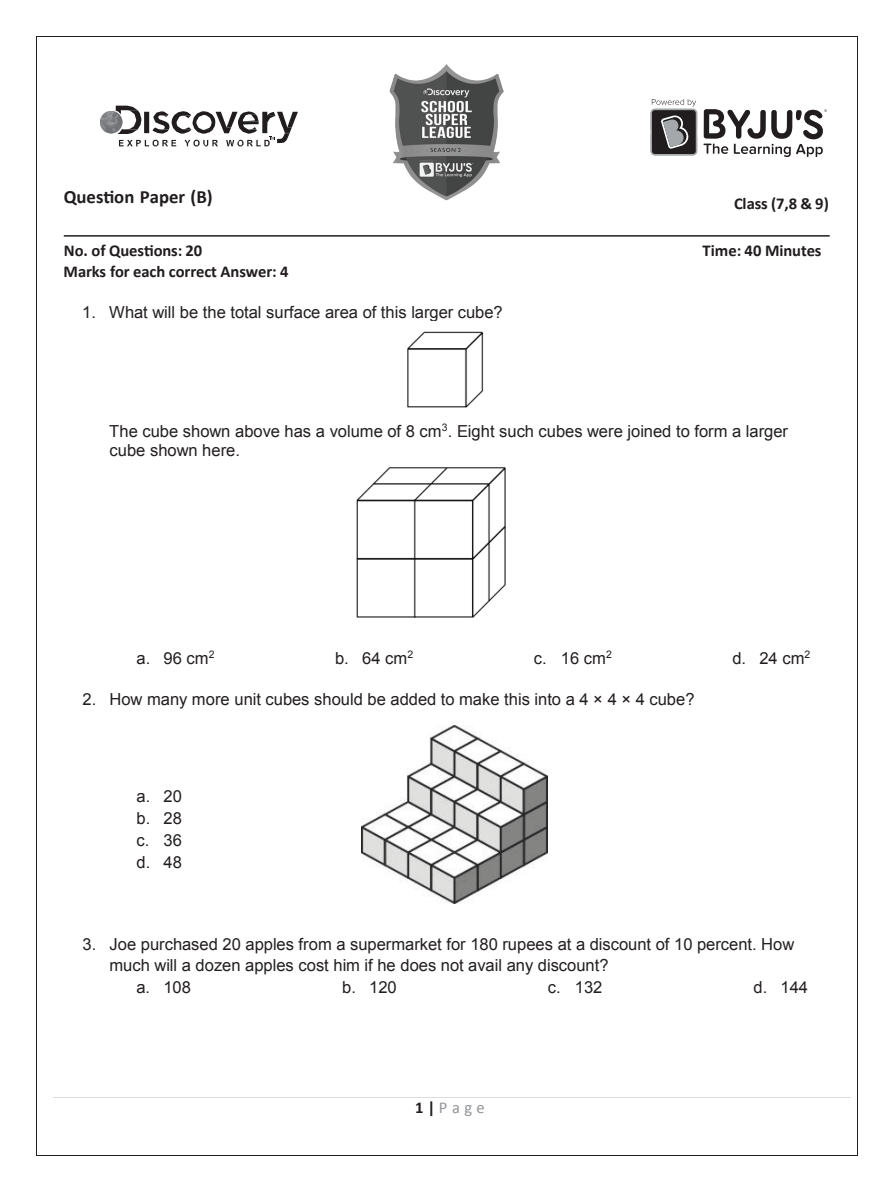
<style>
.page{position:relative;width:894px;height:1192px;background:#fff}
.page>*{position:absolute;margin:0;border:0;box-sizing:border-box;transform-origin:0 0}
.t1{font:700 18.75px "Calibri";letter-spacing:-.005em;color:#211d1e}
.t2{font:16.5px/21.9px "Arial";color:#231f20}
.t3{font:700 16.5px "Calibri";letter-spacing:-.005em;color:#211d1e}
.t4{font:16.5px "Calibri";color:#939598}
.s1{font-weight:700;color:#231f20}
</style>
<div class="page">
<hr style="left:53px;top:1096px;width:797px;height:1px;background:#dcdddf">
<img style="left:100px;top:111px;width:16px;height:23px">
<svg style="left:703px;top:109px;width:123px;height:48px"></svg>
<svg style="left:650px;top:99px;width:47px;height:56px;background:#6f6e6f"></svg>
<img style="left:389px;top:64px;width:114px;height:137px">
<img style="left:407px;top:331px;width:77px;height:77px">
<img style="left:356px;top:467px;width:150px;height:151px">
<svg style="left:116px;top:106px;width:182px;height:40px"></svg>
<hr style="left:64px;top:235px;width:765px;height:1px;background:#211d1e">
<hr style="left:37px;top:36px;width:820px;height:1px;background:#231f20">
<hr style="left:36px;top:37px;width:1px;height:1117px;background:#231f20">
<hr style="left:857px;top:37px;width:1px;height:1117px;background:#231f20">
<hr style="left:37px;top:1154px;width:820px;height:1px;background:#231f20">
<img style="left:361px;top:725px;width:186px;height:178px">
<p class="t1" style="left:64px;top:185px;width:150px">Question Paper (B)</p>
<p class="t3" style="left:733px;top:193px;width:96px">Class (7,8 &amp; 9)</p>
<p class="t3" style="left:64px;top:239px;width:140px">No. of Questions: 20</p>
<p class="t3" style="left:702px;top:239px;width:120px">Time: 40 Minutes</p>
<p class="t3" style="left:64px;top:260px;width:226px">Marks for each correct Answer: 4</p>
<p class="t2" style="left:82px;top:301px;width:422px">1. What will be the total surface area of this larger cube?</p>
<p class="t2" style="left:109px;top:422px;width:680px;line-height:18.9px">The cube shown above has a volume of 8 cm<sup>3</sup>. Eight such cubes were joined to form a larger cube shown here.</p>
<p class="t2" style="left:136px;top:647px;width:80px">a. 96 cm<sup>2</sup></p>
<p class="t2" style="left:335px;top:647px;width:79px">b. 64 cm<sup>2</sup></p>
<p class="t2" style="left:533px;top:647px;width:79px">c. 16 cm<sup>2</sup></p>
<p class="t2" style="left:732px;top:647px;width:79px">d. 24 cm<sup>2</sup></p>
<p class="t2" style="left:82px;top:688px;width:613px">2. How many more unit cubes should be added to make this into a 4 × 4 × 4 cube?</p>
<p class="t2" style="left:136px;top:785px;width:47px;text-align:justify">a. 20 b. 28 c. 36 d. 48</p>
<p class="t2" style="left:82px;top:932px;width:713px">3. Joe purchased 20 apples from a supermarket for 180 rupees at a discount of 10 percent. How</p>
<p class="t2" style="left:109px;top:954px;width:500px">much will a dozen apples cost him if he does not avail any discount?</p>
<p class="t2" style="left:136px;top:976px;width:56px">a. 108</p>
<p class="t2" style="left:342px;top:976px;width:56px">b. 120</p>
<p class="t2" style="left:547px;top:976px;width:56px">c. 132</p>
<p class="t2" style="left:753px;top:976px;width:56px">d. 144</p>
<p class="t4" style="left:415px;top:1097px;width:71px"><span class="s1">1|</span>Page</p>
</div>
